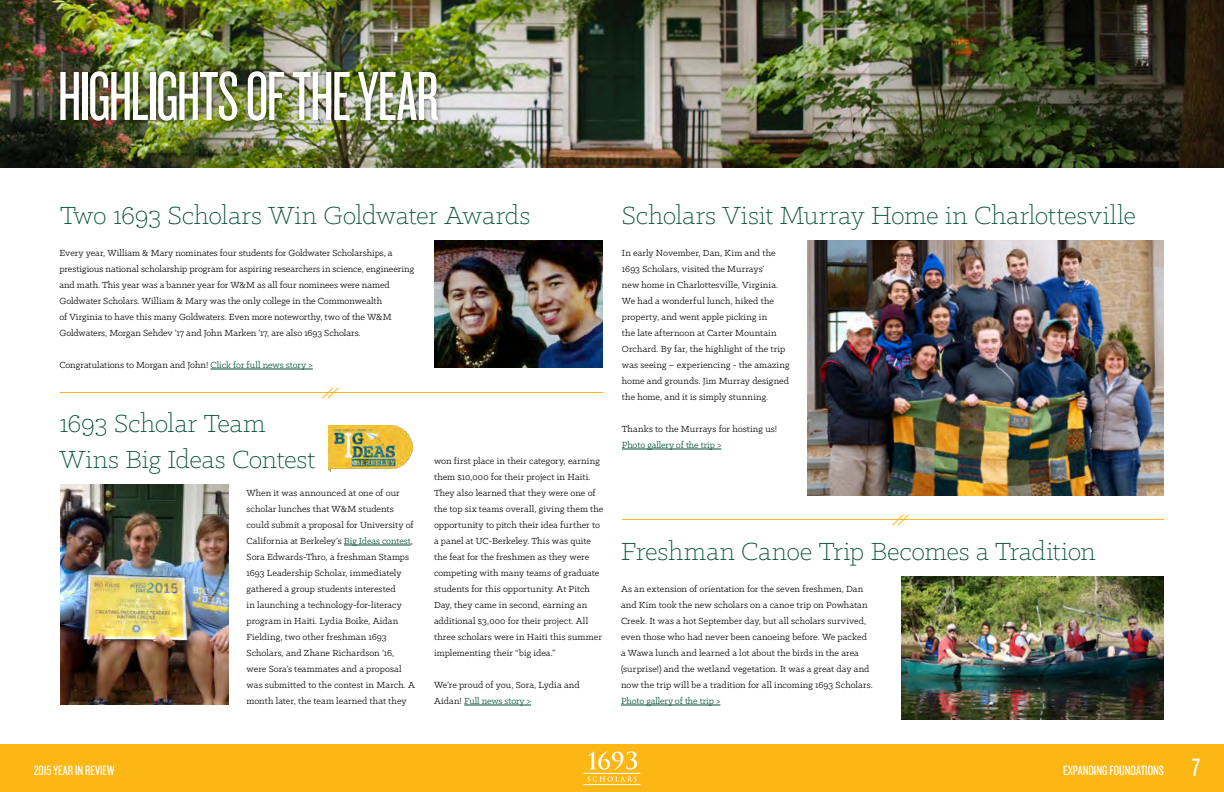
<style>
.page{position:relative;width:1224px;height:792px;background:#fff}
.page>*{position:absolute;margin:0;border:0;box-sizing:border-box;transform-origin:0 0}
.t1{font:72px "Knockout HTF27 Junior Bantamwt";letter-spacing:-.025em;color:#fff}
.t2{font:300 28px/36px "Klinic Slab";letter-spacing:-.005em;color:#004e38}
.t3{font:26px "Knockout HTF28 Junior Featherwt";color:#fff}
.t4{font:14px "Knockout HTF28 Junior Featherwt";color:#fff}
.t5{font:10px/16px "Klinic Slab";letter-spacing:.005em;color:#000}
.t6{font:10px "Klinic Slab";letter-spacing:-.01em;color:#004e38}
.s1{color:#004e38}
</style>
<div class="page">
<div style="left:0;top:744px;width:1224px;height:48px;background:#fdb714"></div>
<hr style="left:584px;top:773px;width:56px;height:1px;background:#fff">
<hr style="left:584px;top:784px;width:56px;height:1px;background:#fff">
<svg style="left:588px;top:751px;width:49px;height:19px"></svg>
<svg style="left:587px;top:776px;width:50px;height:6px"></svg>
<hr style="left:210px;top:369px;width:103px;height:1px;background:#004e38">
<hr style="left:344px;top:545px;width:67px;height:1px;background:#004e38">
<img style="left:0;top:0;width:1224px;height:168px">
<div style="left:55px;top:66px;width:388px;height:60px;background:#000;opacity:.5"></div>
<hr style="left:464px;top:705px;width:67px;height:1px;background:#004e38">
<hr style="left:60px;top:392px;width:543px;height:1px;background:#fdb714">
<svg style="left:322px;top:387px;width:17px;height:12px"></svg>
<hr style="left:621px;top:705px;width:99px;height:1px;background:#004e38">
<hr style="left:622px;top:449px;width:99px;height:1px;background:#004e38">
<hr style="left:622px;top:519px;width:542px;height:1px;background:#fdb714">
<svg style="left:892px;top:514px;width:18px;height:12px"></svg>
<img style="left:60px;top:485px;width:169px;height:219px">
<img style="left:328px;top:425px;width:84px;height:47px">
<img style="left:808px;top:240px;width:356px;height:256px">
<img style="left:902px;top:576px;width:262px;height:144px">
<img style="left:434px;top:240px;width:169px;height:128px">
<h1 class="t1" style="left:58px;top:61px;width:383px">HIGHLIGHTS OF THE YEAR</h1>
<h2 class="t2" style="left:60px;top:197px;width:472px">Two 1693 Scholars Win Goldwater Awards</h2>
<p class="t5" style="left:59px;top:245px;width:356px">Every year, William &amp; Mary nominates four students for Goldwater Scholarships, a prestigious national scholarship program for aspiring researchers in science, engineering and math. This year was a banner year for W&amp;M as all four nominees were named Goldwater Scholars. William &amp; Mary was the only college in the Commonwealth<br>of Virginia to have this many Goldwaters. Even more noteworthy, two of the W&amp;M Goldwaters, Morgan Sehdev ’17 and John Marken ’17, are also 1693 Scholars.</p>
<p class="t5" style="left:59px;top:357px;width:255px">Congratulations to Morgan and John! <span class="s1">Click for full news story &gt;</span></p>
<h2 class="t2" style="left:59px;top:405px;width:257px">1693 Scholar Team<br>Wins Big Ideas Contest</h2>
<p class="t5" style="left:247px;top:485px;width:170px">When it was announced at one of our scholar lunches that W&amp;M students could submit a proposal for University of California at Berkeley’s <span class="s1">Big Ideas contest</span>, Sora Edwards-Thro, a freshman Stamps 1693 Leadership Scholar, immediately gathered a group students interested<br>in launching a technology-for-literacy program in Haiti. Lydia Boike, Aidan Fielding, two other freshman 1693<br>Scholars, and Zhane Richardson ’16, were Sora’s teammates and a proposal was submitted to the contest in March. A month later, the team learned that they</p>
<p class="t5" style="left:434px;top:453px;width:171px">won first place in their category, earning them $10,000 for their project in Haiti.<br>They also learned that they were one of the top six teams overall, giving them the opportunity to pitch their idea further to a panel at UC-Berkeley. This was quite the feat for the freshmen as they were competing with many teams of graduate students for this opportunity. At Pitch Day, they came in second, earning an additional $3,000 for their project. All three scholars were in Haiti this summer implementing their “big idea.”</p>
<p class="t5" style="left:434px;top:677px;width:147px">We’re proud of you, Sora, Lydia and<br>Aidan! <span class="s1">Full news story &gt;</span></p>
<h2 class="t2" style="left:622px;top:197px;width:516px">Scholars Visit Murray Home in Charlottesville</h2>
<p class="t5" style="left:622px;top:245px;width:169px">In early November, Dan, Kim and the 1693 Scholars, visited the Murrays’<br>new home in Charlottesville, Virginia.<br>We had a wonderful lunch, hiked the property, and went apple picking in<br>the late afternoon at Carter Mountain Orchard. By far, the highlight of the trip was seeing – experiencing - the amazing home and grounds. Jim Murray designed the home, and it is simply stunning.</p>
<p class="t5" style="left:622px;top:421px;width:157px">Thanks to the Murrays for hosting us!</p>
<p class="t6" style="left:622px;top:439px;width:101px">Photo gallery of the trip &gt;</p>
<h2 class="t2" style="left:621px;top:533px;width:476px">Freshman Canoe Trip Becomes a Tradition</h2>
<p class="t5" style="left:621px;top:581px;width:253px">As an extension of orientation for the seven freshmen, Dan and Kim took the new scholars on a canoe trip on Powhatan Creek. It was a hot September day, but all scholars survived, even those who had never been canoeing before. We packed a Wawa lunch and learned a lot about the birds in the area (surprise!) and the wetland vegetation. It was a great day and now the trip will be a tradition for all incoming 1693 Scholars.</p>
<p class="t6" style="left:621px;top:695px;width:101px">Photo gallery of the trip &gt;</p>
<h3 class="t4" style="left:34px;top:764px;width:82px">2015 YEAR IN REVIEW</h3>
<h3 class="t4" style="left:1063px;top:764px;width:102px">EXPANDING FOUNDATIONS</h3>
<h3 class="t3" style="left:1192px;top:755px;width:10px">7</h3>
</div>
